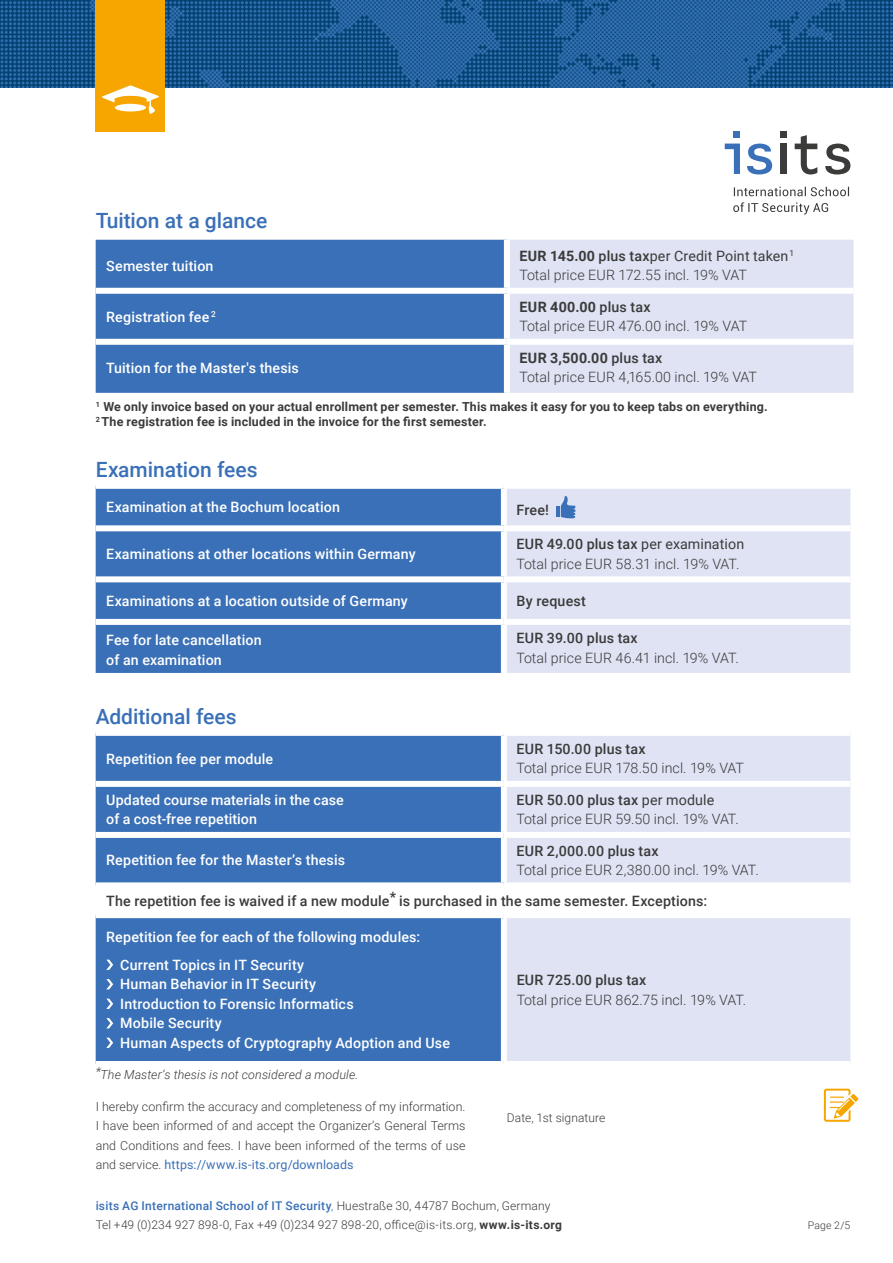
<style>
.page{position:relative;width:893px;height:1263px;background:#fff}
.page>*{position:absolute;margin:0;border:0;box-sizing:border-box;transform-origin:0 0}
.t1{font:500 21px "Roboto";color:#3a70b7}
.t2{font:500 14.25px/19.5px "Roboto";letter-spacing:.01em;color:#fff}
.t3{font:300 14.25px/19.5px "Roboto";letter-spacing:.005em;color:#3b3b3a}
.t4{font:500 14.25px "Roboto";letter-spacing:.01em;color:#3b3b3a}
.t5{font:300 12.45px/19.5px "Roboto";letter-spacing:.005em;color:#3b3b3a;text-align:justify}
.t6{font:700 12.45px/15px "Roboto";letter-spacing:.015em;color:#3b3b3a}
.t7{font:italic 300 12.45px "Roboto";letter-spacing:.01em;color:#3b3b3a}
.t8{font:300 12px/18.5px "Roboto";letter-spacing:.01em;color:#3b3b3a}
.t9{font:300 10.5px "Roboto";color:#3b3b3a}
.s1{font-weight:700}
.s2{font-weight:500}
.s3{font-weight:400}
.s4{font-weight:400;color:#3a70b7}
.s5{font-weight:500;color:#3a70b7}
.s6{color:#3a70b7}
</style>
<div class="page">
<svg style="left:795px;top:135px;width:22px;height:39px"></svg>
<svg style="left:733px;top:202px;width:95px;height:13px"></svg>
<svg style="left:734px;top:187px;width:115px;height:9px"></svg>
<svg style="left:747px;top:144px;width:25px;height:30px"></svg>
<svg style="left:725px;top:144px;width:15px;height:30px"></svg>
<svg style="left:734px;top:131px;width:6px;height:6px"></svg>
<svg style="left:780px;top:131px;width:6px;height:6px"></svg>
<div style="left:780px;top:144px;width:6px;height:30px;background:#3b3b3a"></div>
<svg style="left:825px;top:144px;width:25px;height:30px"></svg>
<svg style="left:824px;top:1089px;width:34px;height:33px"></svg>
<div style="left:96px;top:240px;width:408px;height:153px;background:#3a70b7"></div>
<div style="left:510px;top:240px;width:343px;height:153px;background:#dfe3f4"></div>
<div style="left:96px;top:288px;width:411px;height:6px;background:#fff"></div>
<div style="left:507px;top:288px;width:346px;height:6px;background:#fff"></div>
<div style="left:96px;top:339px;width:411px;height:6px;background:#fff"></div>
<div style="left:507px;top:339px;width:346px;height:6px;background:#fff"></div>
<div style="left:96px;top:489px;width:405px;height:184px;background:#3a70b7"></div>
<div style="left:507px;top:489px;width:343px;height:184px;background:#dfe3f4"></div>
<div style="left:96px;top:525px;width:408px;height:6px;background:#fff"></div>
<div style="left:96px;top:576px;width:408px;height:6px;background:#fff"></div>
<div style="left:504px;top:525px;width:346px;height:6px;background:#fff"></div>
<div style="left:504px;top:576px;width:346px;height:6px;background:#fff"></div>
<div style="left:96px;top:619px;width:408px;height:6px;background:#fff"></div>
<div style="left:504px;top:619px;width:346px;height:6px;background:#fff"></div>
<svg style="left:556px;top:496px;width:20px;height:23px"></svg>
<svg style="left:96px;top:736px;width:405px;height:325px;background:#4a7bbc"></svg>
<svg style="left:507px;top:736px;width:343px;height:325px;background:#e1e5f4"></svg>
<div style="left:96px;top:781px;width:408px;height:6px;background:#fff"></div>
<div style="left:504px;top:781px;width:346px;height:6px;background:#fff"></div>
<div style="left:96px;top:832px;width:408px;height:6px;background:#fff"></div>
<div style="left:504px;top:832px;width:346px;height:6px;background:#fff"></div>
<div style="left:96px;top:882px;width:408px;height:6px;background:#fff"></div>
<div style="left:504px;top:882px;width:346px;height:6px;background:#fff"></div>
<div style="left:96px;top:912px;width:408px;height:6px;background:#fff"></div>
<div style="left:504px;top:912px;width:346px;height:6px;background:#fff"></div>
<svg style="left:106px;top:959px;width:7px;height:11px"></svg>
<svg style="left:106px;top:979px;width:7px;height:10px"></svg>
<svg style="left:106px;top:998px;width:7px;height:11px"></svg>
<svg style="left:106px;top:1018px;width:7px;height:10px"></svg>
<svg style="left:106px;top:1037px;width:7px;height:11px"></svg>
<img style="left:0;top:0;width:893px;height:88px">
<div style="left:96px;top:0;width:69px;height:131px;background:#f7a600"></div>
<svg style="left:102px;top:85px;width:57px;height:29px"></svg>
<h1 class="t1" style="left:96px;top:205px;width:173px">Tuition at a glance</h1>
<p class="t2" style="left:106px;top:255px;width:109px">Semester tuition</p>
<p class="t3" style="left:520px;top:245px;width:276px"><span class="s1">EUR 145.00</span> <span class="s2">plus tax</span><span class="s3">per Credit Point taken</span><sup>1<br></sup>Total price EUR 172.55 incl. 19% VAT</p>
<p class="t2" style="left:106px;top:306px;width:111px">Registration fee <sup>2</sup></p>
<p class="t3" style="left:520px;top:296px;width:229px"><span class="s1">EUR 400.00</span> <span class="s2">plus tax<br></span>Total price EUR 476.00 incl. 19% VAT</p>
<p class="t2" style="left:106px;top:357px;width:194px">Tuition for the Master's thesis</p>
<p class="t3" style="left:520px;top:348px;width:239px"><span class="s1">EUR 3,500.00</span> <span class="s2">plus tax<br></span>Total price EUR 4,165.00 incl. 19% VAT</p>
<p class="t6" style="left:96px;top:398px;width:674px"><sup>1</sup> We only invoice based on your actual enrollment per semester. This makes it easy for you to keep tabs on everything.<br><sup>2</sup> The registration fee is included in the invoice for the first semester.</p>
<h1 class="t1" style="left:96px;top:454px;width:163px">Examination fees</h1>
<p class="t2" style="left:106px;top:497px;width:235px">Examination at the Bochum location</p>
<p class="t4" style="left:517px;top:500px;width:34px">Free!</p>
<p class="t2" style="left:106px;top:544px;width:311px">Examinations at other locations within Germany</p>
<p class="t3" style="left:517px;top:534px;width:229px"><span class="s2">EUR 49.00 plus tax</span> <span class="s3">per examination<br></span>Total price EUR 58.31 incl. 19% VAT.</p>
<p class="t2" style="left:106px;top:591px;width:303px">Examinations at a location outside of Germany</p>
<p class="t4" style="left:517px;top:591px;width:71px">By request</p>
<p class="t2" style="left:106px;top:630px;width:157px">Fee for late cancellation of an examination</p>
<p class="t4" style="left:517px;top:628px;width:123px">EUR 39.00 plus tax</p>
<p class="t3" style="left:517px;top:647px;width:224px">Total price EUR 46.41 incl. 19% VAT.</p>
<h1 class="t1" style="left:96px;top:701px;width:142px">Additional fees</h1>
<p class="t2" style="left:106px;top:748px;width:168px">Repetition fee per module</p>
<p class="t4" style="left:517px;top:739px;width:131px">EUR 150.00 plus tax</p>
<p class="t3" style="left:517px;top:758px;width:229px">Total price EUR 178.50 incl. 19% VAT</p>
<p class="t2" style="left:106px;top:790px;width:239px">Updated course materials in the case of a cost-free repetition</p>
<p class="t3" style="left:517px;top:790px;width:224px"><span class="s2">EUR 50.00 plus tax</span> <span class="s3">per module<br></span>Total price EUR 59.50 incl. 19% VAT.</p>
<p class="t2" style="left:106px;top:850px;width:240px">Repetition fee for the Master’s thesis</p>
<p class="t4" style="left:517px;top:841px;width:144px">EUR 2,000.00 plus tax</p>
<p class="t3" style="left:517px;top:860px;width:244px">Total price EUR 2,380.00 incl. 19% VAT.</p>
<p class="t4" style="left:106px;top:891px;width:602px">The repetition fee is waived if a new module* is purchased in the same semester. Exceptions:</p>
<p class="t2" style="left:120px;top:922px;width:301px;line-height:28px;text-indent:-14px">Repetition fee for each of the following modules:<br>Current Topics in IT Security</p>
<p class="t2" style="left:120px;top:974px;width:331px">Human Behavior in IT Security<br>Introduction to Forensic Informatics<br>Mobile Security<br>Human Aspects of Cryptography Adoption and Use</p>
<p class="t4" style="left:517px;top:970px;width:131px">EUR 725.00 plus tax</p>
<p class="t3" style="left:517px;top:989px;width:231px">Total price EUR 862.75 incl. 19% VAT.</p>
<p class="t7" style="left:96px;top:1065px;width:264px">*The Master’s thesis is not considered a module.</p>
<p class="t5" style="left:96px;top:1096px;width:371px">I hereby confirm the accuracy and completeness of my information.<br>I have been informed of and accept the Organizer’s General Terms and Conditions and fees. I have been informed of the terms of use and service. <span class="s4">https://www.is-its.org/downloads</span></p>
<p class="t8" style="left:507px;top:1108px;width:100px">Date, 1st signature</p>
<p class="t8" style="left:96px;top:1196px;width:468px"><span class="s5">isits AG International School of IT Security</span><span class="s6">,</span> Huestraße 30, 44787 Bochum, Germany<br>Tel +49 (0)234 927 898-0, Fax +49 (0)234 927 898-20, office@is-its.org, <span class="s1">www.is-its.org</span></p>
<p class="t9" style="left:808px;top:1218px;width:44px">Page 2/5</p>
</div>
